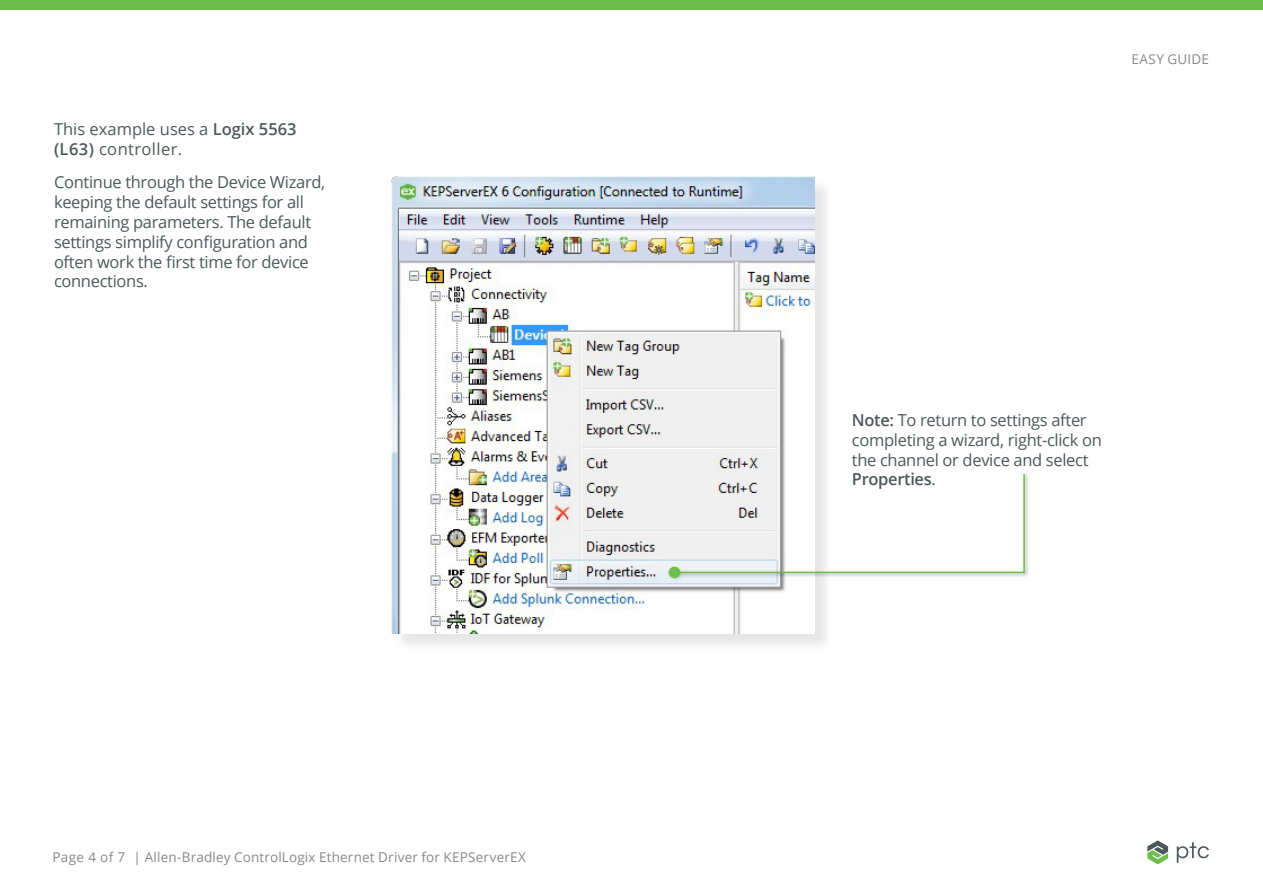
<style>
.page{position:relative;width:1263px;height:893px;background:#fff}
.page>*{position:absolute;margin:0;border:0;box-sizing:border-box;transform-origin:0 0}
.t1{font:16.5px/19.8px "Open Sans";letter-spacing:-.02em;color:#4e585a}
.t2{font:16.5px/19.8px "Open Sans";color:#4e585a}
.t3{font:13.5px "Open Sans";letter-spacing:.01em;color:#86898a}
.s1{font-weight:600}
</style>
<div class="page">
<div style="left:0;top:0;width:1263px;height:10px;background:#6ebe4b"></div>
<svg style="left:1147px;top:840px;width:21px;height:24px"></svg>
<svg style="left:1177px;top:842px;width:32px;height:21px"></svg>
<div style="left:394px;top:179px;width:439px;height:473px;background:#000;opacity:.1"></div>
<img style="left:392px;top:177px;width:423px;height:456px">
<div style="left:666px;top:472px;width:363px;height:106px;background:#000;opacity:.4"></div>
<svg style="left:667px;top:472px;width:358px;height:102px"></svg>
<div style="left:666px;top:564px;width:19px;height:19px;background:#000;opacity:.1"></div>
<div style="left:670px;top:568px;width:9px;height:9px;background:#6ebe4b;border-radius:50%"></div>
<div style="left:669px;top:567px;width:11px;height:11px;border:2px solid #6ebe4b;border-radius:50%"></div>
<p class="t2" style="left:54px;top:119px;width:244px">This example uses a <span class="s1">Logix 5563 (L63)</span> controller.</p>
<p class="t1" style="left:54px;top:172px;width:273px">Continue through the Device Wizard, keeping the default settings for all remaining parameters. The default settings simplify configuration and often work the first time for device connections.</p>
<p class="t3" style="left:53px;top:848px;width:475px">Page 4 of 7 | Allen-Bradley ControlLogix Ethernet Driver for KEPServerEX</p>
<p class="t3" style="left:1131px;top:50px;width:79px">EASY GUIDE</p>
<p class="t1" style="left:852px;top:410px;width:251px"><span class="s1">Note:</span> To return to settings after completing a wizard, right-click on the channel or device and select<br><span class="s1">Properties</span>.</p>
</div>
